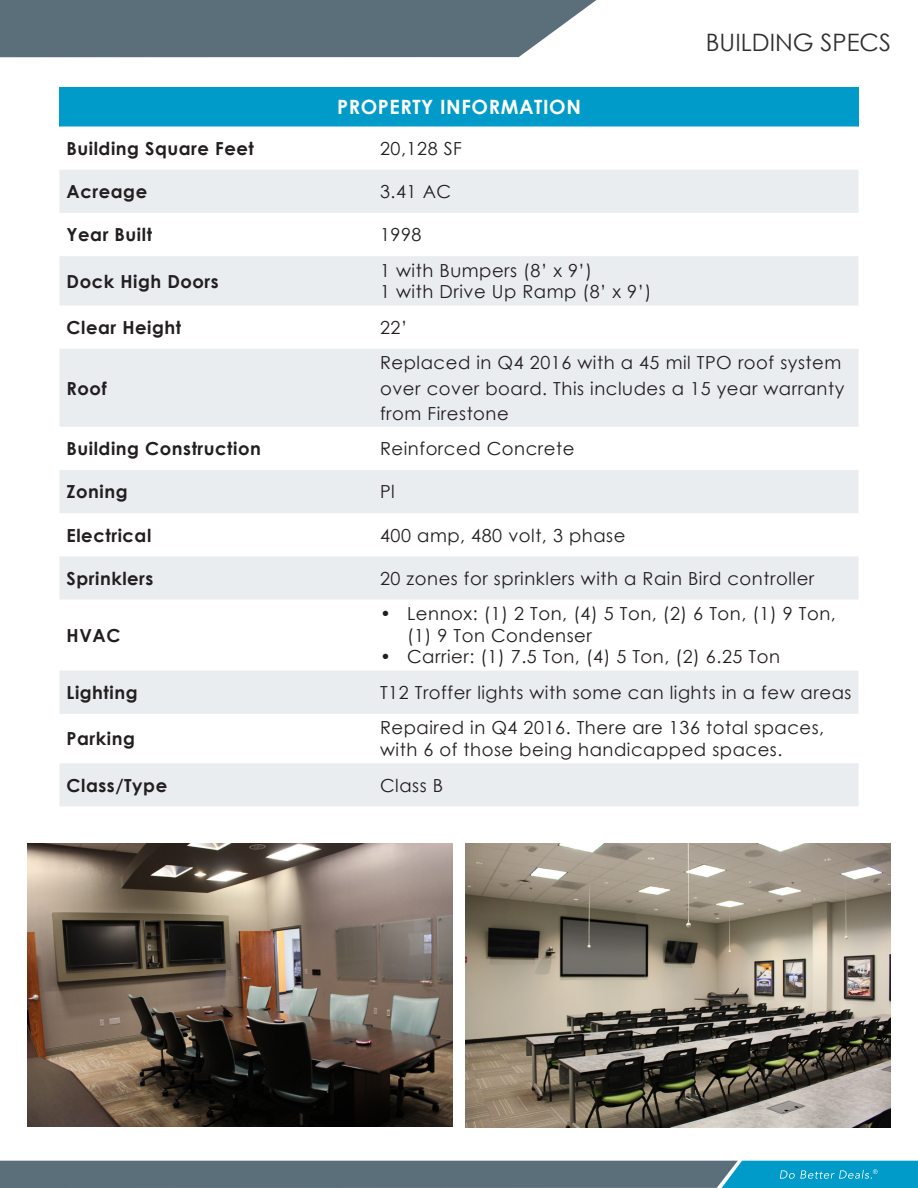
<style>
.page{position:relative;width:918px;height:1188px;background:#fff}
.page>*{position:absolute;margin:0;border:0;box-sizing:border-box;transform-origin:0 0}
.Bullets{font:24px "Century Gothic";color:#2e2f2f}
.t1{font:700 19.65px "Century Gothic";letter-spacing:.03em;color:#fff}
.t2{font:18px/25px "Century Gothic";letter-spacing:.03em;color:#231f20}
.t3{font:700 18px "Century Gothic";letter-spacing:.03em;color:#231f20}
</style>
<div class="page">
<svg style="left:0;top:1161px;width:918px;height:27px;background:#4c798b"></svg>
<div style="left:0;top:0;width:596px;height:57px;background:#5b6f7b"></div>
<div style="left:59px;top:87px;width:800px;height:40px;background:#009bc8"></div>
<svg style="left:59px;top:170px;width:800px;height:636px;fill:#eaedf0"></svg>
<svg style="left:59px;top:213px;width:800px;height:43px"></svg>
<img style="left:27px;top:843px;width:426px;height:284px">
<img style="left:465px;top:844px;width:426px;height:283px">
<p class="t1" style="left:337px;top:92px;width:245px">PROPERTY INFORMATION</p>
<p class="t3" style="left:67px;top:135px;width:189px">Building Square Feet</p>
<p class="t2" style="left:380px;top:136px;width:83px">20,128 SF</p>
<p class="t3" style="left:67px;top:178px;width:82px">Acreage</p>
<p class="t2" style="left:380px;top:179px;width:73px">3.41 AC</p>
<p class="t3" style="left:67px;top:221px;width:87px">Year Built</p>
<p class="t2" style="left:380px;top:222px;width:43px">1998</p>
<p class="t3" style="left:67px;top:267px;width:154px">Dock High Doors</p>
<p class="t2" style="left:380px;top:257px;width:214px">1 with Bumpers (8’ x 9’)</p>
<p class="t2" style="left:380px;top:279px;width:273px">1 with Drive Up Ramp (8’ x 9’)</p>
<p class="t3" style="left:67px;top:314px;width:116px">Clear Height</p>
<p class="t2" style="left:380px;top:315px;width:29px">22’</p>
<p class="Bullets" style="left:706px;top:25px;width:187px">BUILDING SPECS</p>
<p class="t3" style="left:67px;top:374px;width:42px">Roof</p>
<p class="t2" style="left:380px;top:350px;width:466px">Replaced in Q4 2016 with a 45 mil TPO roof system over cover board. This includes a 15 year warranty from Firestone</p>
<p class="t3" style="left:67px;top:435px;width:196px">Building Construction</p>
<p class="t2" style="left:380px;top:436px;width:196px">Reinforced Concrete</p>
<p class="t3" style="left:67px;top:478px;width:63px">Zoning</p>
<p class="t2" style="left:380px;top:479px;width:16px">Pl</p>
<p class="t3" style="left:67px;top:521px;width:86px">Electrical</p>
<p class="t2" style="left:380px;top:522px;width:247px">400 amp, 480 volt, 3 phase</p>
<p class="t3" style="left:67px;top:565px;width:88px">Sprinklers</p>
<p class="t2" style="left:380px;top:565px;width:436px">20 zones for sprinklers with a Rain Bird controller</p>
<p class="t3" style="left:67px;top:622px;width:55px">HVAC</p>
<p class="t2" style="left:407px;top:603px;width:430px;line-height:21.6px;text-indent:-27px">• Lennox: (1) 2 Ton, (4) 5 Ton, (2) 6 Ton, (1) 9 Ton, (1) 9 Ton Condenser</p>
<p class="t2" style="left:380px;top:644px;width:401px">• Carrier: (1) 7.5 Ton, (4) 5 Ton, (2) 6.25 Ton</p>
<p class="t3" style="left:67px;top:679px;width:73px">Lighting</p>
<p class="t2" style="left:380px;top:680px;width:473px">T12 Troffer lights with some can lights in a few areas</p>
<p class="t3" style="left:67px;top:725px;width:70px">Parking</p>
<p class="t2" style="left:380px;top:717px;width:446px;line-height:21.6px">Repaired in Q4 2016. There are 136 total spaces, with 6 of those being handicapped spaces.</p>
<p class="t3" style="left:67px;top:771px;width:102px">Class/Type</p>
<p class="t2" style="left:380px;top:772px;width:65px">Class B</p>
</div>
